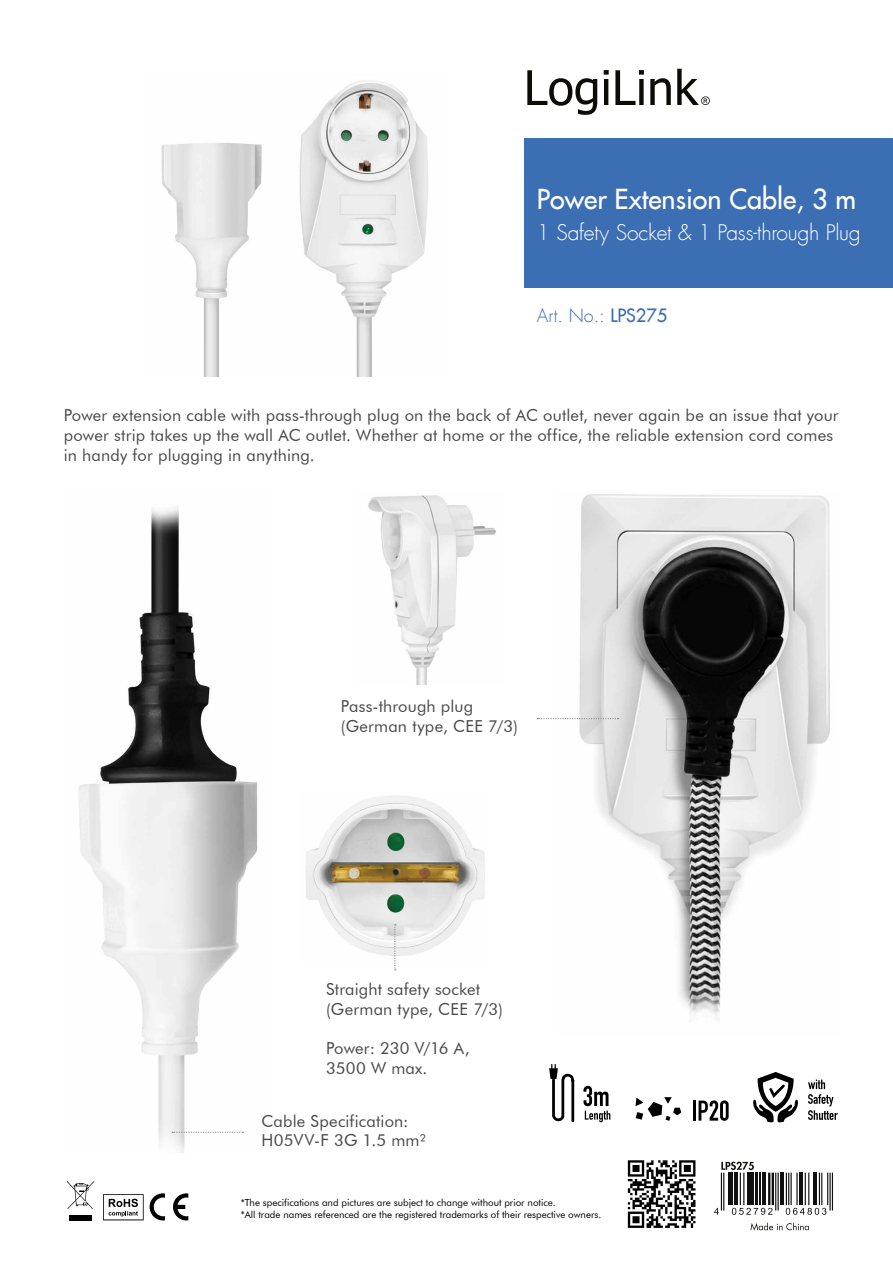
<style>
.page{position:relative;width:893px;height:1263px;background:#fff}
.page>*{position:absolute;margin:0;border:0;box-sizing:border-box;transform-origin:0 0}
.t1{font:27px "Futura LT";color:#fff}
.t2{font:300 21px "Futura LT";letter-spacing:-.01em;color:#fff}
.t3{font:300 18px "Futura LT";color:#3c6eb4}
.t4{font:16.5px/19.8px "Futura BT";letter-spacing:.01em;color:#484848}
.t5{font:9.75px/11.7px "Futura BT";color:#000}
.s1{font-weight:400}
</style>
<div class="page">
<svg style="left:103px;top:1194px;width:41px;height:26px"></svg>
<svg style="left:67px;top:1181px;width:27px;height:28px"></svg>
<div style="left:69px;top:1215px;width:23px;height:5px;background:#000"></div>
<svg style="left:150px;top:1193px;width:15px;height:27px"></svg>
<svg style="left:173px;top:1193px;width:15px;height:27px"></svg>
<div style="left:524px;top:138px;width:369px;height:150px;background:#3c6eb4"></div>
<svg style="left:527px;top:69px;width:183px;height:46px"></svg>
<img style="left:161px;top:80px;width:267px;height:297px">
<img style="left:78px;top:506px;width:180px;height:646px">
<img style="left:306px;top:795px;width:179px;height:161px">
<img style="left:558px;top:494px;width:272px;height:529px">
<svg style="left:537px;top:718px;width:82px;height:1px"></svg>
<svg style="left:394px;top:924px;width:2px;height:46px"></svg>
<svg style="left:172px;top:1132px;width:71px;height:1px"></svg>
<img style="left:368px;top:495px;width:128px;height:190px">
<svg style="left:549px;top:1064px;width:26px;height:59px"></svg>
<svg style="left:583px;top:1086px;width:27px;height:36px"></svg>
<svg style="left:635px;top:1097px;width:46px;height:24px"></svg>
<hr style="left:693px;top:1100px;width:3px;height:20px;background:#000">
<svg style="left:698px;top:1100px;width:31px;height:21px"></svg>
<svg style="left:753px;top:1072px;width:45px;height:51px"></svg>
<svg style="left:808px;top:1079px;width:30px;height:41px"></svg>
<svg style="left:750px;top:1223px;width:59px;height:7px"></svg>
<svg style="left:628px;top:1160px;width:67px;height:68px"></svg>
<svg style="left:721px;top:1162px;width:33px;height:8px"></svg>
<svg style="left:714px;top:1208px;width:5px;height:7px"></svg>
<svg style="left:732px;top:1208px;width:40px;height:7px"></svg>
<svg style="left:786px;top:1208px;width:40px;height:7px"></svg>
<hr style="left:723px;top:1173px;width:1px;height:37px;background:#111011">
<hr style="left:721px;top:1173px;width:1px;height:37px;background:#111011">
<hr style="left:728px;top:1173px;width:2px;height:32px;background:#111011">
<hr style="left:731px;top:1173px;width:2px;height:32px;background:#111011">
<hr style="left:734px;top:1173px;width:3px;height:32px;background:#111011">
<hr style="left:743px;top:1173px;width:1px;height:32px;background:#111011">
<hr style="left:740px;top:1173px;width:1px;height:32px;background:#111011">
<hr style="left:747px;top:1173px;width:2px;height:32px;background:#111011">
<hr style="left:750px;top:1173px;width:4px;height:32px;background:#111011">
<hr style="left:755px;top:1173px;width:2px;height:32px;background:#111011">
<hr style="left:760px;top:1173px;width:1px;height:32px;background:#111011">
<hr style="left:762px;top:1173px;width:4px;height:32px;background:#111011">
<hr style="left:772px;top:1173px;width:2px;height:32px;background:#111011">
<hr style="left:768px;top:1173px;width:2px;height:32px;background:#111011">
<hr style="left:777px;top:1173px;width:2px;height:37px;background:#111011">
<hr style="left:775px;top:1173px;width:1px;height:37px;background:#111011">
<hr style="left:780px;top:1173px;width:3px;height:32px;background:#111011">
<hr style="left:796px;top:1173px;width:2px;height:32px;background:#111011">
<hr style="left:790px;top:1173px;width:2px;height:32px;background:#111011">
<hr style="left:788px;top:1173px;width:1px;height:32px;background:#111011">
<hr style="left:786px;top:1173px;width:1px;height:32px;background:#111011">
<hr style="left:799px;top:1173px;width:3px;height:32px;background:#111011">
<hr style="left:808px;top:1173px;width:1px;height:32px;background:#111011">
<hr style="left:805px;top:1173px;width:1px;height:32px;background:#111011">
<hr style="left:813px;top:1173px;width:3px;height:32px;background:#111011">
<hr style="left:832px;top:1173px;width:1px;height:37px;background:#111011">
<hr style="left:829px;top:1173px;width:2px;height:37px;background:#111011">
<hr style="left:827px;top:1173px;width:1px;height:32px;background:#111011">
<hr style="left:821px;top:1173px;width:1px;height:32px;background:#111011">
<hr style="left:819px;top:1173px;width:1px;height:32px;background:#111011">
<h1 class="t1" style="left:537px;top:181px;width:321px">Power Extension Cable, 3 m</h1>
<p class="t2" style="left:537px;top:220px;width:325px">1 Safety Socket &amp; 1 Pass-through Plug</p>
<p class="t3" style="left:537px;top:305px;width:132px">Art. No.: <span class="s1">LPS275</span></p>
<p class="t4" style="left:64px;top:405px;width:776px">Power extension cable with pass-through plug on the back of AC outlet, never again be an issue that your power strip takes up the wall AC outlet. Whether at home or the office, the reliable extension cord comes in handy for plugging in anything.</p>
<p class="t4" style="left:341px;top:696px;width:178px">Pass-through plug (German type, CEE 7/3)</p>
<p class="t4" style="left:326px;top:979px;width:178px">Straight safety socket (German type, CEE 7/3)</p>
<p class="t4" style="left:326px;top:1038px;width:145px">Power: 230 V/16 A,<br>3500 W max.</p>
<p class="t4" style="left:261px;top:1111px;width:166px">Cable Specification:<br>H05VV-F 3G 1.5 mm²</p>
<p class="t5" style="left:241px;top:1196px;width:362px">*The specifications and pictures are subject to change without prior notice.<br>*All trade names referenced are the registered trademarks of their respective owners.</p>
</div>
